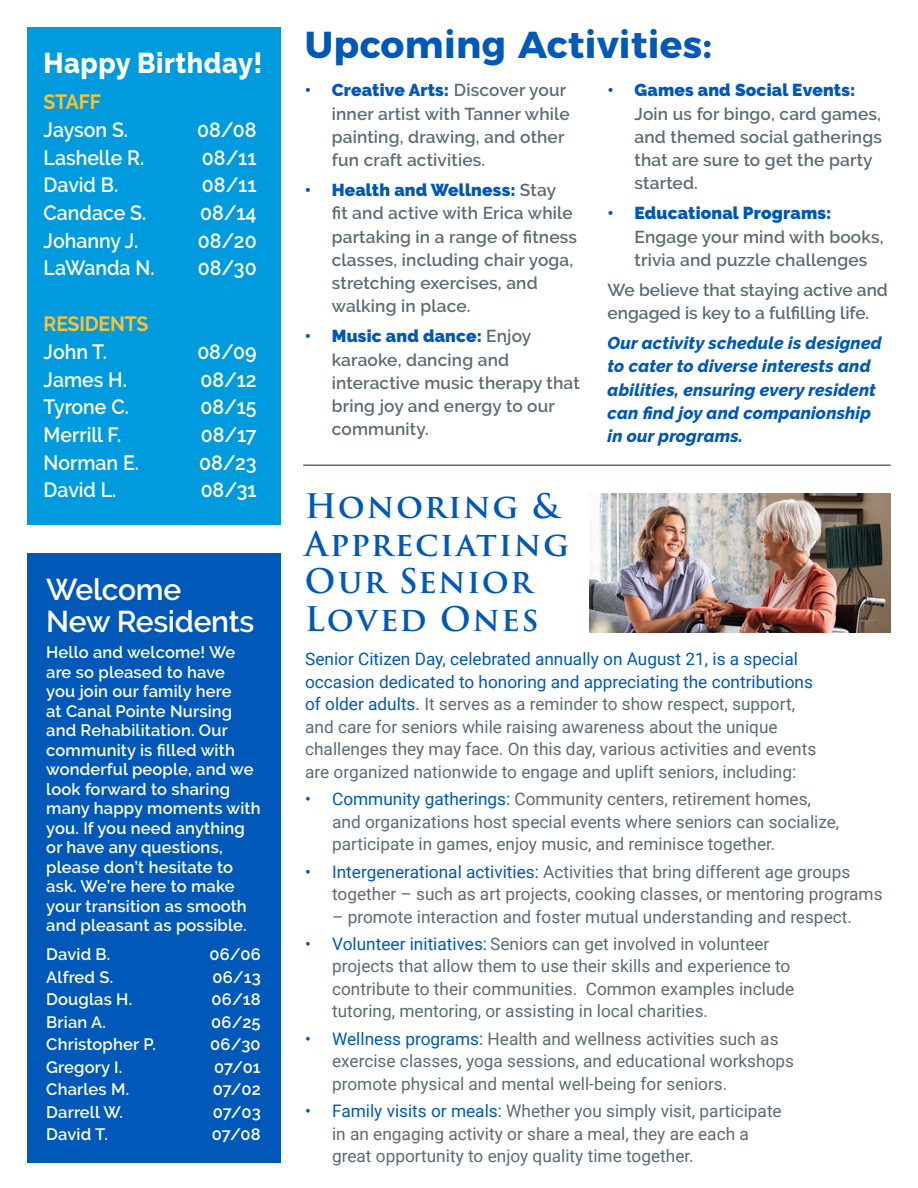
<style>
.page{position:relative;width:918px;height:1188px;background:#fff}
.page>*{position:absolute;margin:0;border:0;box-sizing:border-box;transform-origin:0 0}
.t1{font:700 37.5px "Montserrat";letter-spacing:.01em;color:#0058b8}
.t2{font:600 33px/37.5px "Trajan Pro 3";letter-spacing:.045em;color:#0058b8}
.t3{font:600 30px/31.5px "Raleway";letter-spacing:-.01em;color:#fff}
.t4{font:800 28.65px "Raleway";letter-spacing:.02em;color:#fff;scale:.94 1}
.t5{font:600 20.7px "Raleway";color:#fff;scale:.94 1}
.t6{font:700 20.7px "Raleway";letter-spacing:-.01em;color:#f5c33a;scale:.94 1}
.t7{font:17.25px/22.5px "Roboto";color:#5d6b72}
.t8{font:600 17.25px/23.2px "Raleway";letter-spacing:.01em;color:#5d6b72}
.t9{font:italic 800 17.25px/23.2px "Raleway";letter-spacing:.01em;color:#0058b8}
.t10{font:600 16.5px/19.5px "Raleway";letter-spacing:.01em;color:#fff}
.s1{font-weight:900;color:#0058b8}
.s2{color:#0058b8}
</style>
<div class="page">
<div style="left:27px;top:28px;width:254px;height:497px;background:#009bde"></div>
<div style="left:27px;top:554px;width:254px;height:609px;background:#0058b8"></div>
<hr style="left:303px;top:464px;width:588px;height:2px;background:#5d6b72">
<img style="left:590px;top:493px;width:301px;height:140px">
<p class="t4" style="left:44px;top:47px;width:234px">Happy Birthday!</p>
<p class="t6" style="left:44px;top:90px;width:62px">STAFF</p>
<p class="t5" style="left:44px;top:118px;width:91px">Jayson S.</p>
<p class="t5" style="left:197px;top:118px;width:65px">08/08</p>
<p class="t5" style="left:44px;top:145px;width:108px">Lashelle R.</p>
<p class="t5" style="left:202px;top:145px;width:60px">08/11</p>
<p class="t5" style="left:44px;top:173px;width:81px">David B.</p>
<p class="t5" style="left:202px;top:173px;width:60px">08/11</p>
<p class="t5" style="left:44px;top:201px;width:111px">Candace S.</p>
<p class="t5" style="left:200px;top:201px;width:62px">08/14</p>
<p class="t5" style="left:44px;top:228px;width:102px">Johanny J.</p>
<p class="t5" style="left:198px;top:228px;width:64px">08/20</p>
<p class="t5" style="left:44px;top:256px;width:119px">LaWanda N.</p>
<p class="t5" style="left:198px;top:256px;width:64px">08/30</p>
<p class="t6" style="left:44px;top:312px;width:113px">RESIDENTS</p>
<p class="t5" style="left:44px;top:340px;width:69px">John T.</p>
<p class="t5" style="left:197px;top:340px;width:65px">08/09</p>
<p class="t5" style="left:44px;top:368px;width:90px">James H.</p>
<p class="t5" style="left:200px;top:368px;width:61px">08/12</p>
<p class="t5" style="left:44px;top:395px;width:92px">Tyrone C.</p>
<p class="t5" style="left:200px;top:395px;width:61px">08/15</p>
<p class="t5" style="left:44px;top:423px;width:84px">Merrill F.</p>
<p class="t5" style="left:201px;top:423px;width:61px">08/17</p>
<p class="t5" style="left:44px;top:451px;width:103px">Norman E.</p>
<p class="t5" style="left:199px;top:451px;width:63px">08/23</p>
<p class="t5" style="left:44px;top:478px;width:79px">David L.</p>
<p class="t5" style="left:201px;top:478px;width:61px">08/31</p>
<p class="t3" style="left:46px;top:574px;width:210px">Welcome<br>New Residents</p>
<p class="t10" style="left:46px;top:643px;width:216px">Hello and welcome! We are so pleased to have<br>you join our family here<br>at Canal Pointe Nursing and Rehabilitation. Our community is filled with wonderful people, and we look forward to sharing many happy moments with you. If you need anything or have any questions, please don’t hesitate to ask. We’re here to make your transition as smooth and pleasant as possible.</p>
<p class="t10" style="left:46px;top:945px;width:66px">David B.</p>
<p class="t10" style="left:210px;top:945px;width:53px">06/06</p>
<p class="t10" style="left:46px;top:967px;width:69px">Alfred S.</p>
<p class="t10" style="left:212px;top:967px;width:50px">06/13</p>
<p class="t10" style="left:46px;top:990px;width:87px">Douglas H.</p>
<p class="t10" style="left:212px;top:990px;width:51px">06/18</p>
<p class="t10" style="left:46px;top:1012px;width:61px">Brian A.</p>
<p class="t10" style="left:211px;top:1012px;width:51px">06/25</p>
<p class="t10" style="left:46px;top:1035px;width:111px">Christopher P.</p>
<p class="t10" style="left:210px;top:1035px;width:52px">06/30</p>
<p class="t10" style="left:46px;top:1057px;width:78px">Gregory I.</p>
<p class="t10" style="left:214px;top:1057px;width:48px">07/01</p>
<p class="t10" style="left:46px;top:1080px;width:85px">Charles M.</p>
<p class="t10" style="left:213px;top:1080px;width:49px">07/02</p>
<p class="t10" style="left:46px;top:1102px;width:78px">Darrell W.</p>
<p class="t10" style="left:213px;top:1102px;width:49px">07/03</p>
<p class="t10" style="left:46px;top:1125px;width:63px">David T.</p>
<p class="t10" style="left:212px;top:1125px;width:50px">07/08</p>
<p class="t1" style="left:305px;top:14px;width:409px">Upcoming Activities:</p>
<p class="t8" style="left:332px;top:79px;width:239px;text-indent:-27px"><span class="s1">• Creative Arts:</span> Discover your inner artist with Tanner while painting, drawing, and other fun craft activities.</p>
<p class="t8" style="left:332px;top:178px;width:247px;text-indent:-27px"><span class="s1">• Health and Wellness:</span> Stay<br>fit and active with Erica while partaking in a range of fitness classes, including chair yoga, stretching exercises, and walking in place.</p>
<p class="t8" style="left:332px;top:325px;width:250px;text-indent:-27px"><span class="s1">• Music and dance:</span> Enjoy karaoke, dancing and interactive music therapy that bring joy and energy to our community.</p>
<p class="t2" style="left:305px;top:488px;width:266px">Honoring &amp;<br>Appreciating<br>Our Senior<br>Loved Ones</p>
<p class="t8" style="left:635px;top:79px;width:249px;text-indent:-27px"><span class="s1">• Games and Social Events:<br></span>Join us for bingo, card games, and themed social gatherings that are sure to get the party started.</p>
<p class="t8" style="left:635px;top:202px;width:251px;text-indent:-27px"><span class="s1">• Educational Programs:<br></span>Engage your mind with books, trivia and puzzle challenges</p>
<p class="t8" style="left:608px;top:278px;width:282px">We believe that staying active and engaged is key to a fulfilling life.</p>
<p class="t9" style="left:608px;top:331px;width:276px">Our activity schedule is designed to cater to diverse interests and abilities, ensuring every resident can find joy and companionship in our programs.</p>
<p class="t7" style="left:305px;top:647px;width:513px"><span class="s2">Senior Citizen Day, celebrated annually on August 21, is a special occasion dedicated to honoring and appreciating the contributions of older adults.</span> It serves as a reminder to show respect, support, and care for seniors while raising awareness about the unique challenges they may face. On this day, various activities and events are organized nationwide to engage and uplift seniors, including:</p>
<p class="t7" style="left:332px;top:787px;width:509px;text-indent:-27px"><span class="s2">• Community gatherings:</span> Community centers, retirement homes, and organizations host special events where seniors can socialize, participate in games, enjoy music, and reminisce together.</p>
<p class="t7" style="left:332px;top:860px;width:552px;text-indent:-27px"><span class="s2">• Intergenerational activities:</span> Activities that bring different age groups together – such as art projects, cooking classes, or mentoring programs</p>
<p class="t7" style="left:332px;top:905px;width:521px">– promote interaction and foster mutual understanding and respect.</p>
<p class="t7" style="left:332px;top:932px;width:464px;text-indent:-27px"><span class="s2">• Volunteer initiatives:</span> Seniors can get involved in volunteer projects that allow them to use their skills and experience to contribute to their communities. Common examples include tutoring, mentoring, or assisting in local charities.</p>
<p class="t7" style="left:332px;top:1027px;width:464px;text-indent:-27px"><span class="s2">• Wellness programs:</span> Health and wellness activities such as exercise classes, yoga sessions, and educational workshops promote physical and mental well-being for seniors.</p>
<p class="t7" style="left:332px;top:1099px;width:451px;text-indent:-27px"><span class="s2">• Family visits or meals:</span> Whether you simply visit, participate in an engaging activity or share a meal, they are each a great opportunity to enjoy quality time together.</p>
</div>
